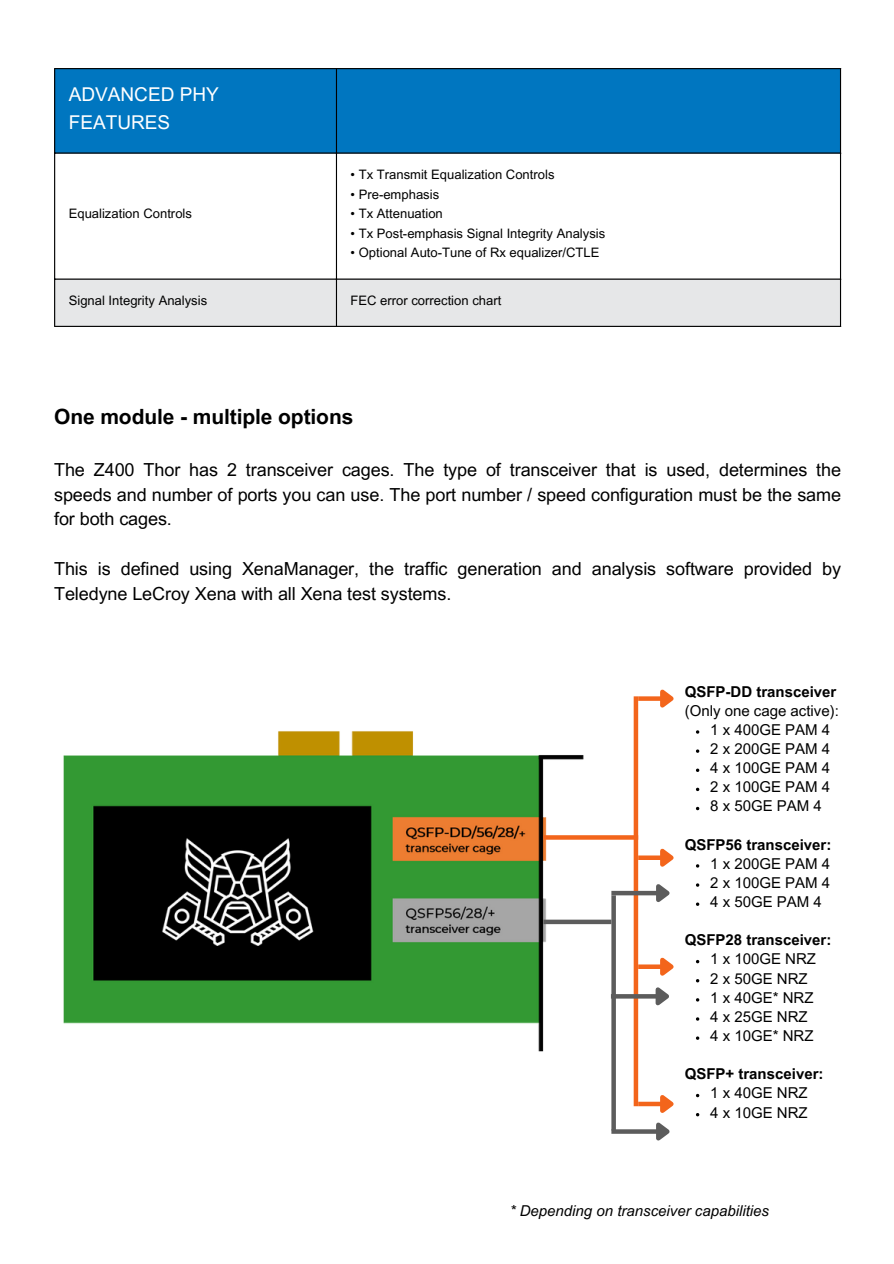
<style>
.page{position:relative;width:894px;height:1264px;background:#fff}
.page>*{position:absolute;margin:0;border:0;box-sizing:border-box;transform-origin:0 0}
.t1{font:700 21px "Arial MT Pro";letter-spacing:-.005em;color:#000}
.t2{font:19.05px/28.2px "Arial MT Pro";color:#fff}
.t3{font:18px/24.8px "Arial MT Pro";letter-spacing:-.005em;color:#000;text-align:justify}
.t4{font:15px/19.2px "Arial MT Pro";color:#000}
.t5{font:700 15px "Arial MT Pro";color:#000}
.t6{font:italic 15px "Arial MT Pro";color:#000}
.t7{font:13.05px "Arial MT Pro";color:#000}
</style>
<div class="page">
<div style="left:55px;top:69px;width:784px;height:83px;background:#0076c0"></div>
<div style="left:55px;top:280px;width:784px;height:46px;background:#e6e7e8"></div>
<hr style="left:54px;top:69px;width:1px;height:257px;background:#000">
<hr style="left:336px;top:69px;width:1px;height:257px;background:#000">
<hr style="left:839px;top:69px;width:1px;height:257px;background:#000">
<hr style="left:54px;top:68px;width:786px;height:1px;background:#000">
<hr style="left:54px;top:152px;width:786px;height:2px;background:#000">
<hr style="left:54px;top:278px;width:786px;height:2px;background:#000">
<hr style="left:54px;top:326px;width:786px;height:1px;background:#000">
<img style="left:63px;top:731px;width:525px;height:321px">
<svg style="left:696px;top:768px;width:3px;height:4px"></svg>
<svg style="left:543px;top:835px;width:90px;height:4px"></svg>
<div style="left:633px;top:696px;width:5px;height:410px;background:#f3651b"></div>
<div style="left:638px;top:696px;width:23px;height:5px;background:#f3651b"></div>
<svg style="left:656px;top:689px;width:18px;height:19px"></svg>
<div style="left:638px;top:855px;width:23px;height:5px;background:#f3651b"></div>
<svg style="left:656px;top:848px;width:18px;height:19px"></svg>
<div style="left:638px;top:964px;width:23px;height:5px;background:#f3651b"></div>
<div style="left:638px;top:1101px;width:23px;height:5px;background:#f3651b"></div>
<div style="left:543px;top:919px;width:68px;height:5px;background:#5c5c5c"></div>
<svg style="left:615px;top:994px;width:36px;height:4px"></svg>
<svg style="left:651px;top:957px;width:23px;height:49px"></svg>
<svg style="left:611px;top:1129px;width:40px;height:4px"></svg>
<svg style="left:651px;top:1095px;width:23px;height:46px"></svg>
<div style="left:611px;top:890px;width:46px;height:5px;background:#5c5c5c"></div>
<svg style="left:651px;top:884px;width:19px;height:18px"></svg>
<svg style="left:611px;top:895px;width:4px;height:235px"></svg>
<p class="t2" style="left:69px;top:83px;width:152px">ADVANCED PHY<br>FEATURES</p>
<p class="t7" style="left:69px;top:209px;width:125px">Equalization Controls</p>
<p class="t7" style="left:350px;top:169px;width:205px">• Tx Transmit Equalization Controls</p>
<p class="t7" style="left:350px;top:189px;width:90px">• Pre-emphasis</p>
<p class="t7" style="left:350px;top:209px;width:94px">• Tx Attenuation</p>
<p class="t7" style="left:350px;top:228px;width:256px">• Tx Post-emphasis Signal Integrity Analysis</p>
<p class="t7" style="left:350px;top:248px;width:250px">• Optional Auto-Tune of Rx equalizer/CTLE</p>
<p class="t7" style="left:69px;top:295px;width:140px">Signal Integrity Analysis</p>
<p class="t7" style="left:350px;top:295px;width:152px">FEC error correction chart</p>
<p class="t1" style="left:54px;top:409px;width:301px">One module - multiple options</p>
<p class="t3" style="left:54px;top:459px;width:788px">The Z400 Thor has 2 transceiver cages. The type of transceiver that is used, determines the speeds and number of ports you can use. The port number / speed configuration must be the same for both cages.</p>
<p class="t3" style="left:54px;top:558px;width:788px">This is defined using XenaManager, the traffic generation and analysis software provided by<br>Teledyne LeCroy Xena with all Xena test systems.</p>
<p class="t5" style="left:684px;top:685px;width:153px">QSFP-DD transceiver</p>
<p class="t4" style="left:710px;top:702px;width:130px;text-indent:-25px">(Only one cage active):<br>1 x 400GE PAM 4<br>2 x 200GE PAM 4<br>4 x 100GE PAM 4<br>2 x 100GE PAM 4<br>8 x 50GE PAM 4</p>
<p class="t5" style="left:684px;top:838px;width:148px">QSFP56 transceiver:</p>
<p class="t4" style="left:710px;top:855px;width:122px;text-align:justify">1 x 200GE PAM 4<br>2 x 100GE PAM 4<br>4 x 50GE PAM 4</p>
<p class="t5" style="left:684px;top:934px;width:148px">QSFP28 transceiver:</p>
<p class="t4" style="left:710px;top:951px;width:107px">1 x 100GE NRZ<br>2 x 50GE NRZ<br>1 x 40GE* NRZ<br>4 x 25GE NRZ<br>4 x 10GE* NRZ</p>
<p class="t5" style="left:684px;top:1068px;width:140px">QSFP+ transceiver:</p>
<p class="t4" style="left:710px;top:1085px;width:99px">1 x 40GE NRZ<br>4 x 10GE NRZ</p>
<p class="t6" style="left:509px;top:1204px;width:261px">* Depending on transceiver capabilities</p>
</div>
